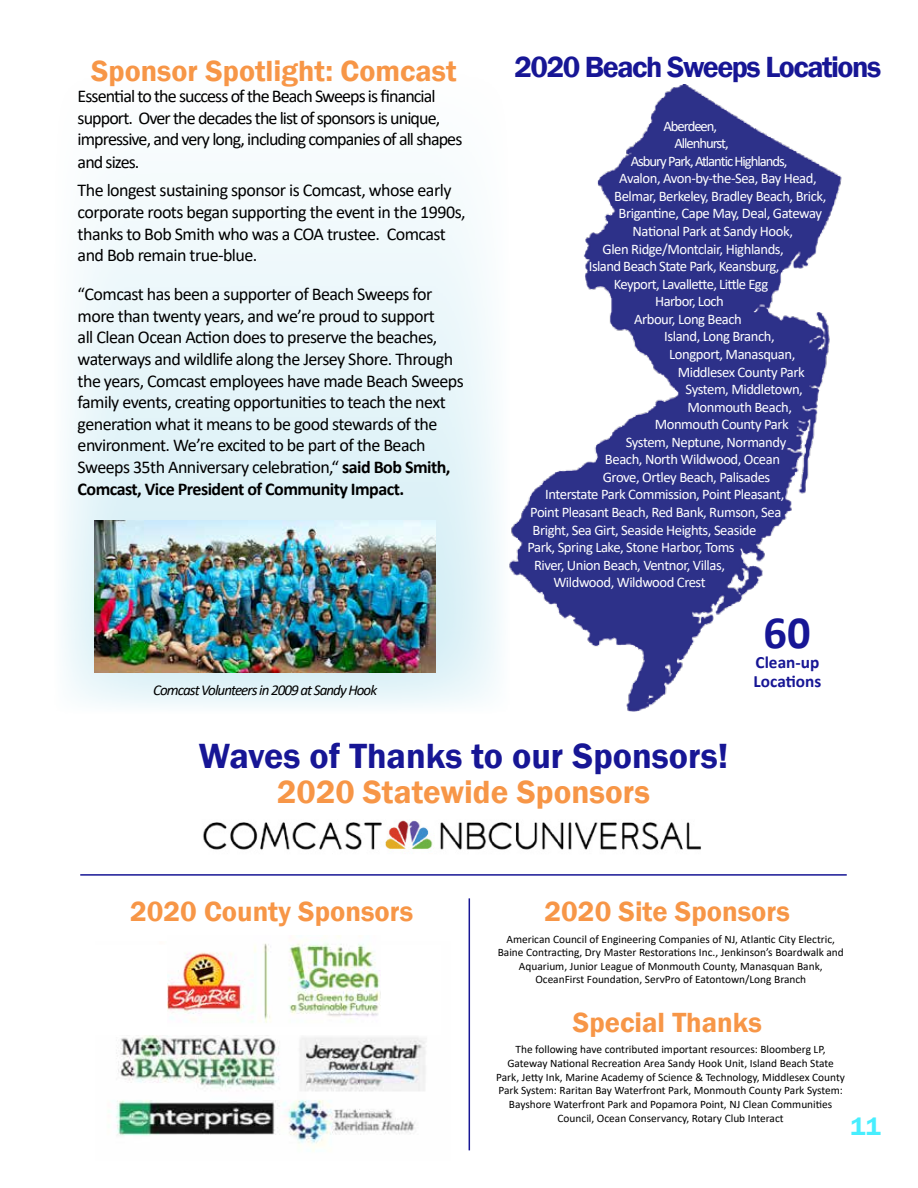
<style>
.page{position:relative;width:918px;height:1188px;background:#fff}
.page>*{position:absolute;margin:0;border:0;box-sizing:border-box;transform-origin:0 0}
.t1{font:700 46.5px "Calibri";color:#171695}
.t2{font:600 36px "Franklin Gothic";color:#171695}
.t3{font:600 33px "Franklin Gothic";color:#f79647}
.t4{font:600 30px "Franklin Gothic";letter-spacing:-.05em;color:#171695}
.t5{font:600 30px "Franklin Gothic";color:#f79647}
.t6{font:600 28.5px "Franklin Gothic";color:#f79647}
.t7{font:600 25.5px "Franklin Gothic";color:#47eefe}
.t8{font:18px/21.6px "Calibri";letter-spacing:-.03em;color:#000}
.t9{font:18px/21.9px "Calibri";letter-spacing:-.05em;color:#000}
.t10{font:700 17.25px/18.8px "Calibri";color:#171695}
.t11{font:italic 15px "Calibri";letter-spacing:-.06em;color:#000}
.t12{font:14.7px "Calibri";letter-spacing:-.03em;color:#fff}
.t13{font:14.7px "Calibri";letter-spacing:-.07em;color:#fff}
.t14{font:11.4px/13.6px "Calibri";color:#000101;text-align:center}
.s1{font-weight:700}
</style>
<div class="page">
<svg style="left:64px;top:188px;width:435px;height:519px;fill:#e9f6fa"></svg>
<img style="left:509px;top:85px;width:333px;height:626px">
<img style="left:95px;top:520px;width:340px;height:152px">
<hr style="left:80px;top:874px;width:767px;height:2px;background:#171695">
<hr style="left:469px;top:898px;width:1px;height:252px;background:#171695">
<img style="left:116px;top:1035px;width:310px;height:116px">
<img style="left:168px;top:936px;width:212px;height:87px">
<img style="left:203px;top:820px;width:498px;height:30px">
<h3 class="t5" style="left:91px;top:52px;width:367px">Sponsor Spotlight: Comcast</h3>
<p class="t9" style="left:78px;top:85px;width:386px">Essential to the success of the Beach Sweeps is financial support. Over the decades the list of sponsors is unique, impressive, and very long, including companies of all shapes and sizes.</p>
<p class="t8" style="left:78px;top:179px;width:390px">The longest sustaining sponsor is Comcast, whose early corporate roots began supporting the event in the 1990s, thanks to Bob Smith who was a COA trustee. Comcast and Bob remain true-blue.</p>
<p class="t8" style="left:78px;top:283px;width:388px">“Comcast has been a supporter of Beach Sweeps for more than twenty years, and we’re proud to support<br>all Clean Ocean Action does to preserve the beaches, waterways and wildlife along the Jersey Shore. Through the years, Comcast employees have made Beach Sweeps family events, creating opportunities to teach the next generation what it means to be good stewards of the environment. We’re excited to be part of the Beach Sweeps 35th Anniversary celebration,“ <span class="s1">said Bob Smith, Comcast, Vice President of Community Impact.</span></p>
<p class="t11" style="left:153px;top:679px;width:226px">Comcast Volunteers in 2009 at Sandy Hook</p>
<h3 class="t4" style="left:515px;top:48px;width:368px">2020 Beach Sweeps Locations</h3>
<p class="t13" style="left:663px;top:116px;width:55px">Aberdeen,</p>
<p class="t13" style="left:674px;top:133px;width:56px">Allenhurst,</p>
<p class="t13" style="left:631px;top:151px;width:158px">Asbury Park, Atlantic Highlands,</p>
<p class="t12" style="left:619px;top:168px;width:199px">Avalon, Avon-by-the-Sea, Bay Head,</p>
<p class="t12" style="left:614px;top:186px;width:214px">Belmar, Berkeley, Bradley Beach, Brick,</p>
<p class="t12" style="left:619px;top:203px;width:205px">Brigantine, Cape May, Deal, Gateway</p>
<p class="t12" style="left:633px;top:221px;width:162px">National Park at Sandy Hook,</p>
<p class="t12" style="left:603px;top:238px;width:183px">Glen Ridge/Montclair, Highlands,</p>
<p class="t12" style="left:589px;top:256px;width:192px">Island Beach State Park, Keansburg,</p>
<p class="t12" style="left:614px;top:274px;width:156px">Keyport, Lavallette, Little Egg</p>
<p class="t12" style="left:655px;top:291px;width:70px">Harbor, Loch</p>
<p class="t12" style="left:634px;top:309px;width:109px">Arbour, Long Beach</p>
<p class="t12" style="left:664px;top:326px;width:112px">Island, Long Branch,</p>
<p class="t12" style="left:669px;top:344px;width:128px">Longport, Manasquan,</p>
<p class="t12" style="left:678px;top:361px;width:129px">Middlesex County Park</p>
<p class="t12" style="left:686px;top:379px;width:119px">System, Middletown,</p>
<p class="t12" style="left:688px;top:397px;width:106px">Monmouth Beach,</p>
<p class="t12" style="left:655px;top:414px;width:136px">Monmouth County Park</p>
<p class="t12" style="left:626px;top:432px;width:162px">System, Neptune, Normandy</p>
<p class="t12" style="left:605px;top:449px;width:177px">Beach, North Wildwood, Ocean</p>
<p class="t12" style="left:603px;top:467px;width:169px">Grove, Ortley Beach, Palisades</p>
<p class="t12" style="left:545px;top:484px;width:241px">Interstate Park Commission, Point Pleasant,</p>
<p class="t12" style="left:530px;top:502px;width:253px">Point Pleasant Beach, Red Bank, Rumson, Sea</p>
<p class="t12" style="left:533px;top:520px;width:225px">Bright, Sea Girt, Seaside Heights, Seaside</p>
<p class="t12" style="left:527px;top:537px;width:209px">Park, Spring Lake, Stone Harbor, Toms</p>
<p class="t12" style="left:534px;top:555px;width:193px">River, Union Beach, Ventnor, Villas,</p>
<p class="t12" style="left:553px;top:572px;width:154px">Wildwood, Wildwood Crest</p>
<h1 class="t1" style="left:764px;top:600px;width:49px">60</h1>
<p class="t10" style="left:754px;top:653px;width:69px">Clean-up<br>Locations</p>
<h2 class="t2" style="left:199px;top:734px;width:531px">Waves of Thanks to our Sponsors!</h2>
<h3 class="t3" style="left:277px;top:772px;width:374px">2020 Statewide Sponsors</h3>
<h3 class="t6" style="left:130px;top:894px;width:285px">2020 County Sponsors</h3>
<h3 class="t6" style="left:545px;top:894px;width:247px">2020 Site Sponsors</h3>
<p class="t14" style="left:498px;top:932px;width:348px">American Council of Engineering Companies of NJ, Atlantic City Electric, Baine Contracting, Dry Master Restorations Inc., Jenkinson’s Boardwalk and Aquarium, Junior League of Monmouth County, Manasquan Bank, OceanFirst Foundation, ServPro of Eatontown/Long Branch</p>
<h3 class="t6" style="left:573px;top:1005px;width:190px">Special Thanks</h3>
<p class="t14" style="left:496px;top:1043px;width:350px">The following have contributed important resources: Bloomberg LP, Gateway National Recreation Area Sandy Hook Unit, Island Beach State Park, Jetty Ink, Marine Academy of Science &amp; Technology, Middlesex County Park System: Raritan Bay Waterfront Park, Monmouth County Park System:<br>Bayshore Waterfront Park and Popamora Point, NJ Clean Communities Council, Ocean Conservancy, Rotary Club Interact</p>
<h3 class="t7" style="left:850px;top:1111px;width:32px">11</h3>
</div>
